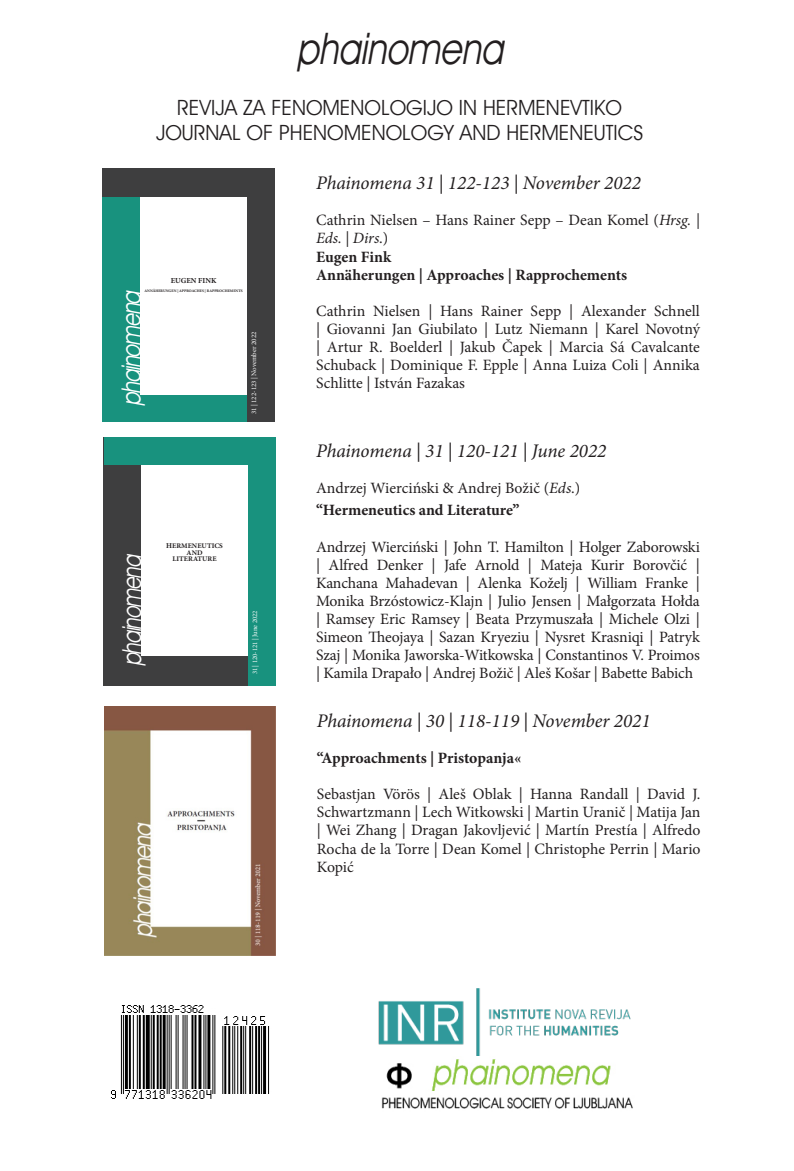
<style>
.page{position:relative;width:794px;height:1171px;background:#fff}
.page>*{position:absolute;margin:0;border:0;box-sizing:border-box;transform-origin:0 0}
.t1{font:italic 43.4px "Avant Garde IT Cby BT";color:#231f20;scale:.81 1}
.t2{font:italic 26.25px "Avant Garde IT Cby BT";color:#fff;scale:.81 1}
.t3{font:italic 26.07px "Avant Garde IT Cby BT";color:#fff;scale:.78 1}
.t4{font:21px "Avant Garde IT Cby BT";color:#231f20}
.t5{font:italic 19.25px "Minion Pro";letter-spacing:-.005em;color:#231f20}
.t6{font:15.75px/18.2px "Minion Pro";letter-spacing:-.005em;color:#231f20;text-align:justify}
.t7{font:700 15.75px "Minion Pro";color:#231f20}
.t8{font:700 7.7px "Minion Pro";color:#231f20}
.t9{font:700 7px/6.6px "Minion Pro";color:#231f20;text-align:center}
.t10{font:6.83px "Minion Pro";color:#fff}
.t11{font:700 3.85px "Minion Pro";color:#231f20}
.s1{font-size:7.35px}
.s2{font-style:italic}
</style>
<div class="page">
<img style="left:111px;top:1005px;width:159px;height:94px">
<img style="left:381px;top:1059px;width:252px;height:50px">
<img style="left:378px;top:989px;width:253px;height:66px">
<img style="left:104px;top:707px;width:171px;height:248px">
<div style="left:104px;top:656px;width:144px;height:29px;background:#3e3e3f"></div>
<div style="left:104px;top:437px;width:37px;height:226px;background:#3e3e3f"></div>
<div style="left:248px;top:437px;width:27px;height:248px;background:#18927e"></div>
<div style="left:104px;top:437px;width:145px;height:27px;background:#18927e"></div>
<div style="left:102px;top:395px;width:145px;height:27px;background:#18927e"></div>
<div style="left:102px;top:169px;width:38px;height:234px;background:#18927e"></div>
<div style="left:247px;top:169px;width:28px;height:253px;background:#3e3e3f"></div>
<div style="left:102px;top:169px;width:147px;height:28px;background:#3e3e3f"></div>
<p class="t1" style="left:296px;top:22px;width:267px">phainomena</p>
<p class="t4" style="left:177px;top:95px;width:446px">REVIJA ZA FENOMENOLOGIJO IN HERMENEVTIKO</p>
<p class="t4" style="left:156px;top:120px;width:489px">JOURNAL OF PHENOMENOLOGY AND HERMENEUTICS</p>
<p class="t8" style="left:171px;top:276px;width:47px">EUGEN FINK</p>
<p class="t11" style="left:144px;top:288px;width:100px">ANNÄHERUNGEN | APPROACHES | RAPPROCHEMENTS</p>
<p class="t2" style="left:115px;top:406px;width:150px;rotate:-90deg">phainomena</p>
<p class="t10" style="left:249px;top:414px;width:84px;rotate:-90deg">31 | 122-123 | November 2022</p>
<p class="t3" style="left:116px;top:666px;width:151px;rotate:-90deg">phainomena</p>
<p class="t9" style="left:166px;top:542px;width:58px"><span class="s1">H</span>ERMENEUTICS<br>AND<br>LITERATURE</p>
<p class="t10" style="left:250px;top:674px;width:65px;rotate:-90deg">31 | 120-121 | June 2022</p>
<p class="t5" style="left:316px;top:170px;width:326px">Phainomena 31 | 122-123 | November 2022</p>
<p class="t6" style="left:316px;top:211px;width:385px">Cathrin Nielsen – Hans Rainer Sepp – Dean Komel (<span class="s2">Hrsg. |<br>Eds. | Dirs</span>.)</p>
<p class="t7" style="left:316px;top:245px;width:76px">Eugen Fink</p>
<p class="t7" style="left:316px;top:264px;width:312px">Annäherungen | Approaches | Rapprochements</p>
<p class="t6" style="left:316px;top:302px;width:385px">Cathrin Nielsen | Hans Rainer Sepp | Alexander Schnell | Giovanni Jan Giubilato | Lutz Niemann | Karel Novotný | Artur R. Boelderl | Jakub Čapek | Marcia Sá Cavalcante Schuback | Dominique F. Epple | Anna Luiza Coli | Annika Schlitte | István Fazakas</p>
<p class="t5" style="left:316px;top:438px;width:292px">Phainomena | 31 | 120-121 | June 2022</p>
<p class="t6" style="left:316px;top:479px;width:266px">Andrzej Wierciński &amp; Andrej Božič (<span class="s2">Eds</span>.)</p>
<p class="t7" style="left:316px;top:499px;width:205px">“Hermeneutics and Literature”</p>
<p class="t6" style="left:316px;top:537px;width:385px">Andrzej Wierciński | John T. Hamilton | Holger Zaborowski | Alfred Denker | Jafe Arnold | Mateja Kurir Borovčić | Kanchana Mahadevan | Alenka Koželj | William Franke | Monika Brzóstowicz-Klajn | Julio Jensen | Małgorzata Hołda | Ramsey Eric Ramsey | Beata Przymuszała | Michele Olzi | Simeon Theojaya | Sazan Kryeziu | Nysret Krasniqi | Patryk Szaj | Monika Jaworska-Witkowska | Constantinos V. Proimos | Kamila Drapało | Andrej Božič | Aleš Košar | Babette Babich</p>
<p class="t5" style="left:317px;top:707px;width:335px">Phainomena | 30 | 118-119 | November 2021</p>
<p class="t7" style="left:317px;top:747px;width:206px">“Approachments | Pristopanja«</p>
<p class="t6" style="left:317px;top:785px;width:385px">Sebastjan Vörös | Aleš Oblak | Hanna Randall | David J.<br>Schwartzmann | Lech Witkowski | Martin Uranič | Matija Jan | Wei Zhang | Dragan Jakovljević | Martín Prestía | Alfredo Rocha de la Torre | Dean Komel | Christophe Perrin | Mario Kopić</p>
</div>
